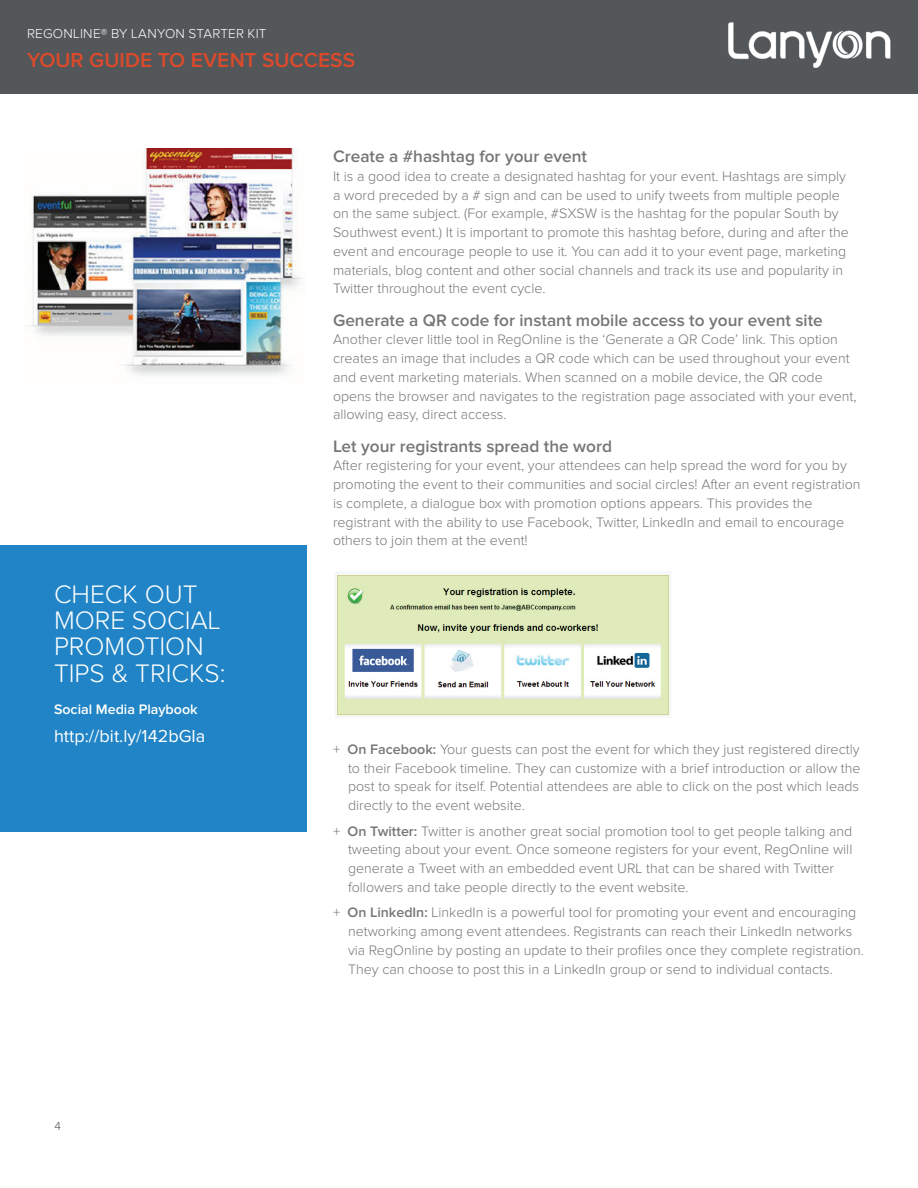
<style>
.page{position:relative;width:918px;height:1188px;background:#fff}
.page>*{position:absolute;margin:0;border:0;box-sizing:border-box;transform-origin:0 0}
.t1{font:300 26.25px/26.2px "Proxima Nova";color:#fff}
.t2{font:600 21px "Proxima Nova";color:#db4a2b}
.t3{font:18px "Proxima Nova";color:#fff}
.t4{font:600 17.25px "Proxima Nova";color:#747678}
.t5{font:300 14.25px/18.8px "Proxima Nova";color:#747678}
.t6{font:600 14.25px "Proxima Nova";color:#fff}
.t7{font:300 13.5px "Proxima Nova";letter-spacing:.015em;color:#fff}
.t8{font:300 12px "Proxima Nova";color:#535355}
.s1{font-weight:600}
</style>
<div class="page">
<div style="left:0;top:0;width:918px;height:94px;background:#54575a"></div>
<img style="left:728px;top:22px;width:163px;height:46px">
<img style="left:337px;top:575px;width:334px;height:142px">
<div style="left:0;top:545px;width:306px;height:287px;background:#2084c6"></div>
<img style="left:26px;top:148px;width:276px;height:228px">
<p class="t7" style="left:27px;top:27px;width:241px">REGONLINE® BY LANYON STARTER KIT</p>
<h2 class="t2" style="left:27px;top:48px;width:330px">YOUR GUIDE TO EVENT SUCCESS</h2>
<p class="t1" style="left:54px;top:582px;width:173px">CHECK OUT<br>MORE SOCIAL<br>PROMOTION<br>TIPS &amp; TRICKS:</p>
<p class="t6" style="left:54px;top:701px;width:145px">Social Media Playbook</p>
<p class="t3" style="left:54px;top:726px;width:153px">http://bit.ly/142bGIa</p>
<p class="t8" style="left:55px;top:1120px;width:8px">4</p>
<p class="t4" style="left:333px;top:146px;width:256px">Create a #hashtag for your event</p>
<p class="t5" style="left:333px;top:167px;width:517px">It is a good idea to create a designated hashtag for your event. Hashtags are simply a word preceded by a # sign and can be used to unify tweets from multiple people on the same subject. (For example, #SXSW is the hashtag for the popular South by Southwest event.) It is important to promote this hashtag before, during and after the event and encourage people to use it. You can add it to your event page, marketing materials, blog content and other social channels and track its use and popularity in Twitter throughout the event cycle.</p>
<p class="t4" style="left:333px;top:310px;width:491px">Generate a QR code for instant mobile access to your event site</p>
<p class="t5" style="left:333px;top:331px;width:525px">Another clever little tool in RegOnline is the ‘Generate a QR Code’ link. This option creates an image that includes a QR code which can be used throughout your event and event marketing materials. When scanned on a mobile device, the QR code opens the browser and navigates to the registration page associated with your event, allowing easy, direct access.</p>
<p class="t4" style="left:333px;top:436px;width:281px">Let your registrants spread the word</p>
<p class="t5" style="left:333px;top:457px;width:529px">After registering for your event, your attendees can help spread the word for you by promoting the event to their communities and social circles! After an event registration is complete, a dialogue box with promotion options appears. This provides the registrant with the ability to use Facebook, Twitter, LinkedIn and email to encourage others to join them at the event!</p>
<p class="t5" style="left:348px;top:740px;width:514px;text-align:justify;text-indent:-15px">+ <span class="s1">On Facebook:</span> Your guests can post the event for which they just registered directly to their Facebook timeline. They can customize with a brief introduction or allow the post to speak for itself. Potential attendees are able to click on the post which leads directly to the event website.</p>
<p class="t5" style="left:348px;top:822px;width:506px;text-indent:-15px">+ <span class="s1">On Twitter:</span> Twitter is another great social promotion tool to get people talking and tweeting about your event. Once someone registers for your event, RegOnline will generate a Tweet with an embedded event URL that can be shared with Twitter followers and take people directly to the event website.</p>
<p class="t5" style="left:348px;top:904px;width:518px;text-indent:-15px">+ <span class="s1">On LinkedIn:</span> LinkedIn is a powerful tool for promoting your event and encouraging networking among event attendees. Registrants can reach their LinkedIn networks via RegOnline by posting an update to their profiles once they complete registration.<br>They can choose to post this in a LinkedIn group or send to individual contacts.</p>
</div>
